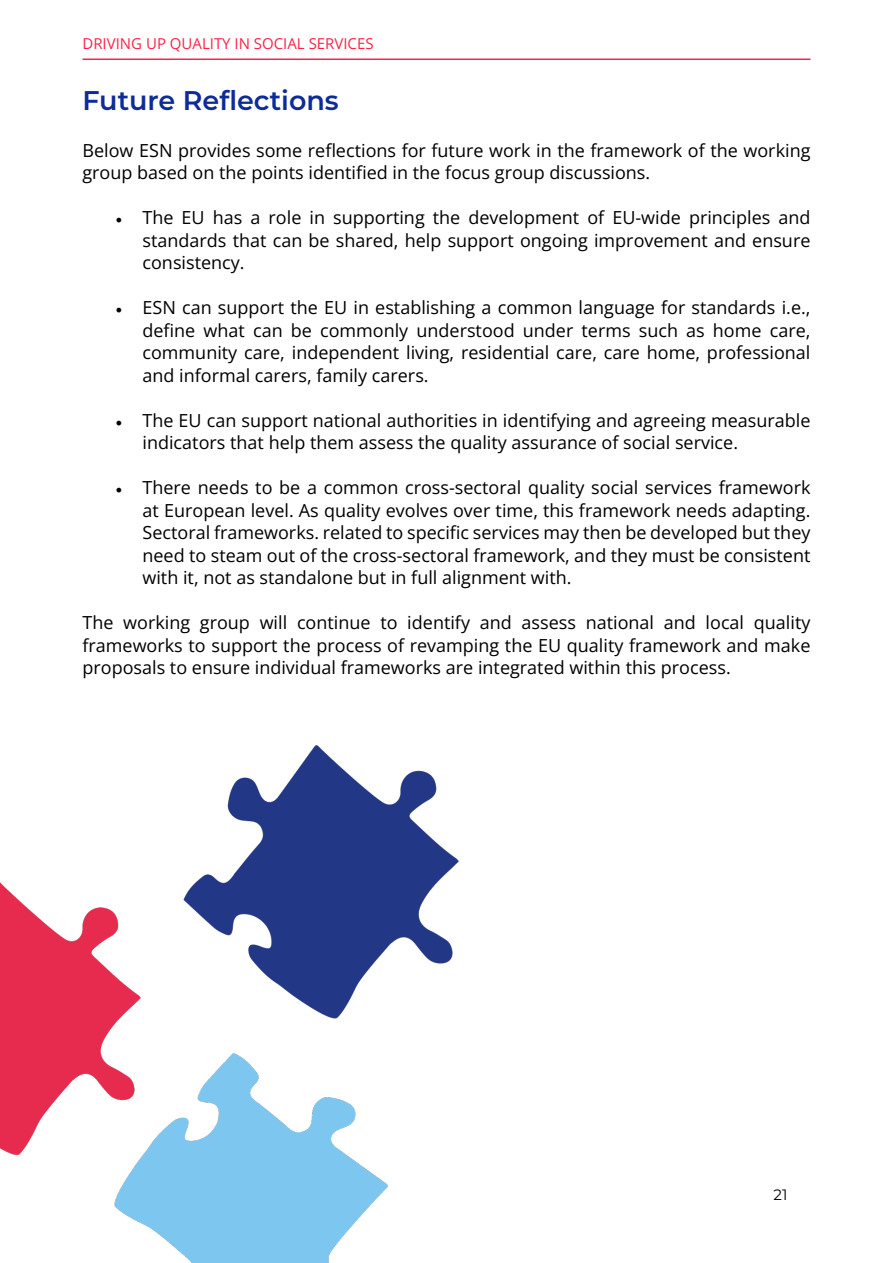
<style>
.page{position:relative;width:893px;height:1263px;background:#fff}
.page>*{position:absolute;margin:0;border:0;box-sizing:border-box;transform-origin:0 0}
.t1{font:600 27px "Montserrat";color:#0d2b99}
.t2{font:18px/22.5px "Open Sans";color:#000;text-align:justify}
.t3{font:15px "Open Sans";color:#ff2248}
.t4{font:15px "Montserrat";color:#000}
.s1{font-family:"Minion Pro"}
</style>
<div class="page">
<img style="left:0;top:745px;width:458px;height:518px">
<hr style="left:82px;top:59px;width:728px;height:1px;background:#ff2248">
<p class="t3" style="left:82px;top:33px;width:293px">DRIVING UP QUALITY IN SOCIAL SERVICES</p>
<h1 class="t1" style="left:82px;top:82px;width:258px">Future Reflections</h1>
<p class="t2" style="left:82px;top:139px;width:729px">Below ESN provides some reflections for future work in the framework of the working group based on the points identified in the focus group discussions.</p>
<p class="t2" style="left:142px;top:206px;width:669px;text-indent:-27px"><span class="s1">•</span> The EU has a role in supporting the development of EU-wide principles and standards that can be shared, help support ongoing improvement and ensure consistency.</p>
<p class="t2" style="left:142px;top:296px;width:669px;text-indent:-27px"><span class="s1">•</span> ESN can support the EU in establishing a common language for standards i.e., define what can be commonly understood under terms such as home care, community care, independent living, residential care, care home, professional and informal carers, family carers.</p>
<p class="t2" style="left:142px;top:409px;width:669px;text-indent:-27px"><span class="s1">•</span> The EU can support national authorities in identifying and agreeing measurable indicators that help them assess the quality assurance of social service.</p>
<p class="t2" style="left:142px;top:476px;width:669px;text-indent:-27px"><span class="s1">•</span> There needs to be a common cross-sectoral quality social services framework at European level. As quality evolves over time, this framework needs adapting.<br>Sectoral frameworks. related to specific services may then be developed but they need to steam out of the cross-sectoral framework, and they must be consistent with it, not as standalone but in full alignment with.</p>
<p class="t2" style="left:82px;top:611px;width:729px">The working group will continue to identify and assess national and local quality frameworks to support the process of revamping the EU quality framework and make proposals to ensure individual frameworks are integrated within this process.</p>
<p class="t4" style="left:773px;top:1184px;width:15px">21</p>
</div>
